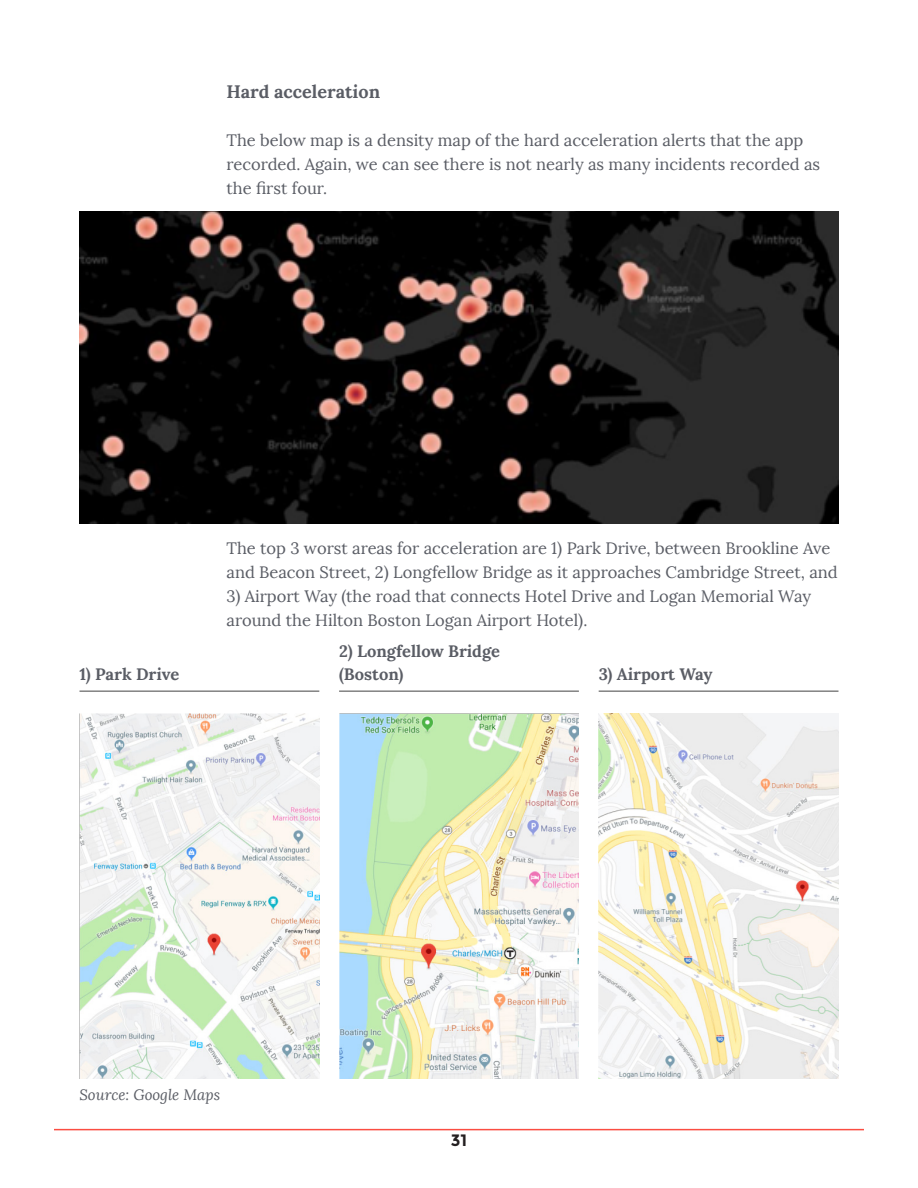
<style>
.page{position:relative;width:918px;height:1188px;background:#fff}
.page>*{position:absolute;margin:0;border:0;box-sizing:border-box;transform-origin:0 0}
.heading3{font:700 18px "Lora";color:#5a5d65}
.body1{font:16.5px/24px "Lora";color:#5a5d65}
.heading3-2{font:700 16.5px/22.5px "Lora";color:#5a5d65}
.t1{font:700 16.5px "Montserrat";color:#231f20}
.t2{font:italic 15px "Lora";color:#5a5d65}
</style>
<div class="page">
<img style="left:80px;top:212px;width:758px;height:311px">
<hr style="left:54px;top:1129px;width:810px;height:1px;background:#fb4d42">
<img style="left:80px;top:713px;width:239px;height:365px">
<img style="left:599px;top:713px;width:239px;height:365px">
<img style="left:339px;top:713px;width:240px;height:365px">
<hr style="left:80px;top:690px;width:239px;height:2px;background:#828282">
<hr style="left:339px;top:690px;width:240px;height:2px;background:#828282">
<hr style="left:599px;top:690px;width:240px;height:2px;background:#828282">
<p class="heading3" style="left:226px;top:80px;width:155px">Hard acceleration</p>
<p class="body1" style="left:226px;top:128px;width:595px">The below map is a density map of the hard acceleration alerts that the app recorded. Again, we can see there is not nearly as many incidents recorded as the first four.</p>
<p class="heading3-2" style="left:80px;top:663px;width:101px">1) Park Drive</p>
<p class="body1" style="left:226px;top:536px;width:613px">The top 3 worst areas for acceleration are 1) Park Drive, between Brookline Ave and Beacon Street, 2) Longfellow Bridge as it approaches Cambridge Street, and</p>
<p class="body1" style="left:226px;top:584px;width:586px">3) Airport Way (the road that connects Hotel Drive and Logan Memorial Way around the Hilton Boston Logan Airport Hotel).</p>
<p class="heading3-2" style="left:339px;top:640px;width:163px">2) Longfellow Bridge (Boston)</p>
<p class="heading3-2" style="left:599px;top:663px;width:115px">3) Airport Way</p>
<p class="t2" style="left:80px;top:1085px;width:142px">Source: Google Maps</p>
<p class="t1" style="left:451px;top:1131px;width:18px">31</p>
</div>
